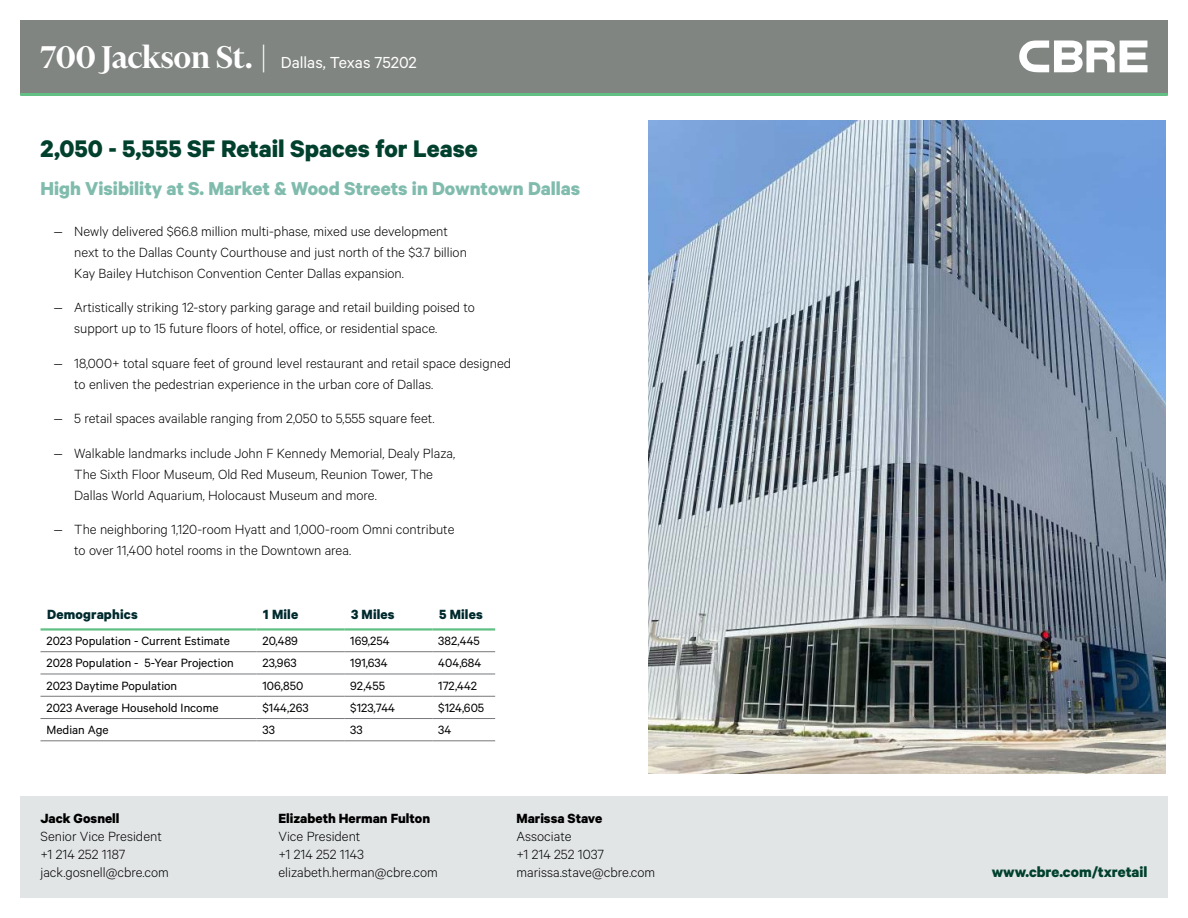
<style>
.page{position:relative;width:1188px;height:918px;background:#fff}
.page>*{position:absolute;margin:0;border:0;box-sizing:border-box;transform-origin:0 0}
.t1{font:700 27px "Calibre";color:#00402d}
.t2{font:700 21px "Calibre";color:#80bcad}
.t3{font:18px "Calibre";color:#fff}
.t4{font:700 16.5px "Calibre";color:#00402d}
.t5{font:300 15px/21px "Calibre";color:#000}
.t6{font:700 15px "Calibre";color:#000}
.t7{font:700 15px "Calibre";letter-spacing:.01em;color:#002a2e}
.t8{font:13.5px "Calibre";color:#000}
.s1{font-family:"Financier Display";font-weight:600;font-size:36px}
.s2{font-family:"Proxima Nova"}
</style>
<div class="page">
<img style="left:648px;top:120px;width:517px;height:654px">
<div style="left:20px;top:20px;width:1148px;height:74px;background:#808581"></div>
<svg style="left:1019px;top:40px;width:129px;height:32px"></svg>
<hr style="left:20px;top:93px;width:1148px;height:3px;background:#62c084">
<div style="left:20px;top:796px;width:1148px;height:102px;background:#e2e5e6"></div>
<hr style="left:40px;top:651px;width:216px;height:1px;background:#77787b">
<hr style="left:256px;top:651px;width:88px;height:1px;background:#77787b">
<hr style="left:344px;top:651px;width:88px;height:1px;background:#77787b">
<hr style="left:432px;top:651px;width:63px;height:1px;background:#77787b">
<hr style="left:40px;top:674px;width:216px;height:1px;background:#77787b">
<hr style="left:256px;top:674px;width:88px;height:1px;background:#77787b">
<hr style="left:344px;top:674px;width:88px;height:1px;background:#77787b">
<hr style="left:432px;top:674px;width:63px;height:1px;background:#77787b">
<hr style="left:40px;top:696px;width:216px;height:1px;background:#77787b">
<hr style="left:256px;top:696px;width:88px;height:1px;background:#77787b">
<hr style="left:344px;top:696px;width:88px;height:1px;background:#77787b">
<hr style="left:432px;top:696px;width:63px;height:1px;background:#77787b">
<hr style="left:40px;top:718px;width:216px;height:1px;background:#77787b">
<hr style="left:256px;top:718px;width:88px;height:1px;background:#77787b">
<hr style="left:344px;top:718px;width:88px;height:1px;background:#77787b">
<hr style="left:432px;top:718px;width:63px;height:1px;background:#77787b">
<hr style="left:40px;top:741px;width:216px;height:1px;background:#77787b">
<hr style="left:256px;top:741px;width:88px;height:1px;background:#77787b">
<hr style="left:344px;top:741px;width:88px;height:1px;background:#77787b">
<hr style="left:432px;top:741px;width:63px;height:1px;background:#77787b">
<hr style="left:40px;top:628px;width:216px;height:3px;background:#62c084">
<hr style="left:256px;top:628px;width:88px;height:3px;background:#62c084">
<hr style="left:344px;top:628px;width:88px;height:3px;background:#62c084">
<hr style="left:432px;top:628px;width:63px;height:3px;background:#62c084">
<p class="t3" style="left:40px;top:52px;width:378px"><span class="s1">700 Jackson St. |</span> Dallas, Texas 75202</p>
<h1 class="t1" style="left:40px;top:132px;width:439px">2,050 - 5,555 SF Retail Spaces for Lease</h1>
<h2 class="t2" style="left:40px;top:175px;width:541px">High Visibility at S. Market &amp; Wood Streets in Downtown Dallas</h2>
<p class="t5" style="left:74px;top:220px;width:394px;text-indent:-20px"><span class="s2">–</span> Newly delivered $66.8 million multi-phase, mixed use development next to the Dallas County Courthouse and just north of the $3.7 billion<br>Kay Bailey Hutchison Convention Center Dallas expansion.</p>
<p class="t5" style="left:74px;top:296px;width:402px;text-indent:-20px"><span class="s2">–</span> Artistically striking 12-story parking garage and retail building poised to support up to 15 future floors of hotel, office, or residential space.</p>
<p class="t5" style="left:74px;top:352px;width:439px;text-indent:-20px"><span class="s2">–</span> 18,000+ total square feet of ground level restaurant and retail space designed to enliven the pedestrian experience in the urban core of Dallas.</p>
<p class="t5" style="left:54px;top:407px;width:382px"><span class="s2">–</span> 5 retail spaces available ranging from 2,050 to 5,555 square feet.</p>
<p class="t5" style="left:74px;top:442px;width:382px;text-indent:-20px"><span class="s2">–</span> Walkable landmarks include John F Kennedy Memorial, Dealy Plaza,<br>The Sixth Floor Museum, Old Red Museum, Reunion Tower, The<br>Dallas World Aquarium, Holocaust Museum and more.</p>
<p class="t5" style="left:74px;top:518px;width:382px;text-indent:-20px"><span class="s2">–</span> The neighboring 1,120-room Hyatt and 1,000-room Omni contribute to over 11,400 hotel rooms in the Downtown area.</p>
<p class="t7" style="left:47px;top:605px;width:92px">Demographics</p>
<p class="t7" style="left:263px;top:605px;width:36px">1 Mile</p>
<p class="t7" style="left:351px;top:605px;width:45px">3 Miles</p>
<p class="t7" style="left:439px;top:605px;width:45px">5 Miles</p>
<p class="t8" style="left:46px;top:633px;width:185px">2023 Population - Current Estimate</p>
<p class="t8" style="left:262px;top:633px;width:37px">20,489</p>
<p class="t8" style="left:350px;top:633px;width:41px">169,254</p>
<p class="t8" style="left:438px;top:633px;width:43px">382,445</p>
<p class="t8" style="left:46px;top:655px;width:189px">2028 Population - 5-Year Projection</p>
<p class="t8" style="left:262px;top:655px;width:36px">23,963</p>
<p class="t8" style="left:350px;top:655px;width:39px">191,634</p>
<p class="t8" style="left:438px;top:655px;width:45px">404,684</p>
<p class="t8" style="left:46px;top:677px;width:132px">2023 Daytime Population</p>
<p class="t8" style="left:262px;top:677px;width:42px">106,850</p>
<p class="t8" style="left:350px;top:677px;width:36px">92,455</p>
<p class="t8" style="left:438px;top:677px;width:40px">172,442</p>
<p class="t8" style="left:46px;top:700px;width:174px">2023 Average Household Income</p>
<p class="t8" style="left:262px;top:700px;width:48px">$144,263</p>
<p class="t8" style="left:350px;top:700px;width:46px">$123,744</p>
<p class="t8" style="left:438px;top:700px;width:47px">$124,605</p>
<p class="t8" style="left:46px;top:722px;width:64px">Median Age</p>
<p class="t8" style="left:262px;top:722px;width:14px">33</p>
<p class="t8" style="left:350px;top:722px;width:14px">33</p>
<p class="t8" style="left:438px;top:722px;width:15px">34</p>
<p class="t6" style="left:40px;top:809px;width:81px">Jack Gosnell</p>
<p class="t5" style="left:40px;top:827px;width:130px;line-height:18px">Senior Vice President +1 214 252 1187 jack.gosnell@cbre.com</p>
<p class="t6" style="left:278px;top:809px;width:153px">Elizabeth Herman Fulton</p>
<p class="t5" style="left:278px;top:827px;width:161px;line-height:18px">Vice President<br>+1 214 252 1143 elizabeth.herman@cbre.com</p>
<p class="t6" style="left:516px;top:809px;width:87px">Marissa Stave</p>
<p class="t5" style="left:516px;top:827px;width:140px;line-height:18px">Associate<br>+1 214 252 1037 marissa.stave@cbre.com</p>
<p class="t4" style="left:992px;top:862px;width:157px">www.cbre.com/txretail</p>
</div>
